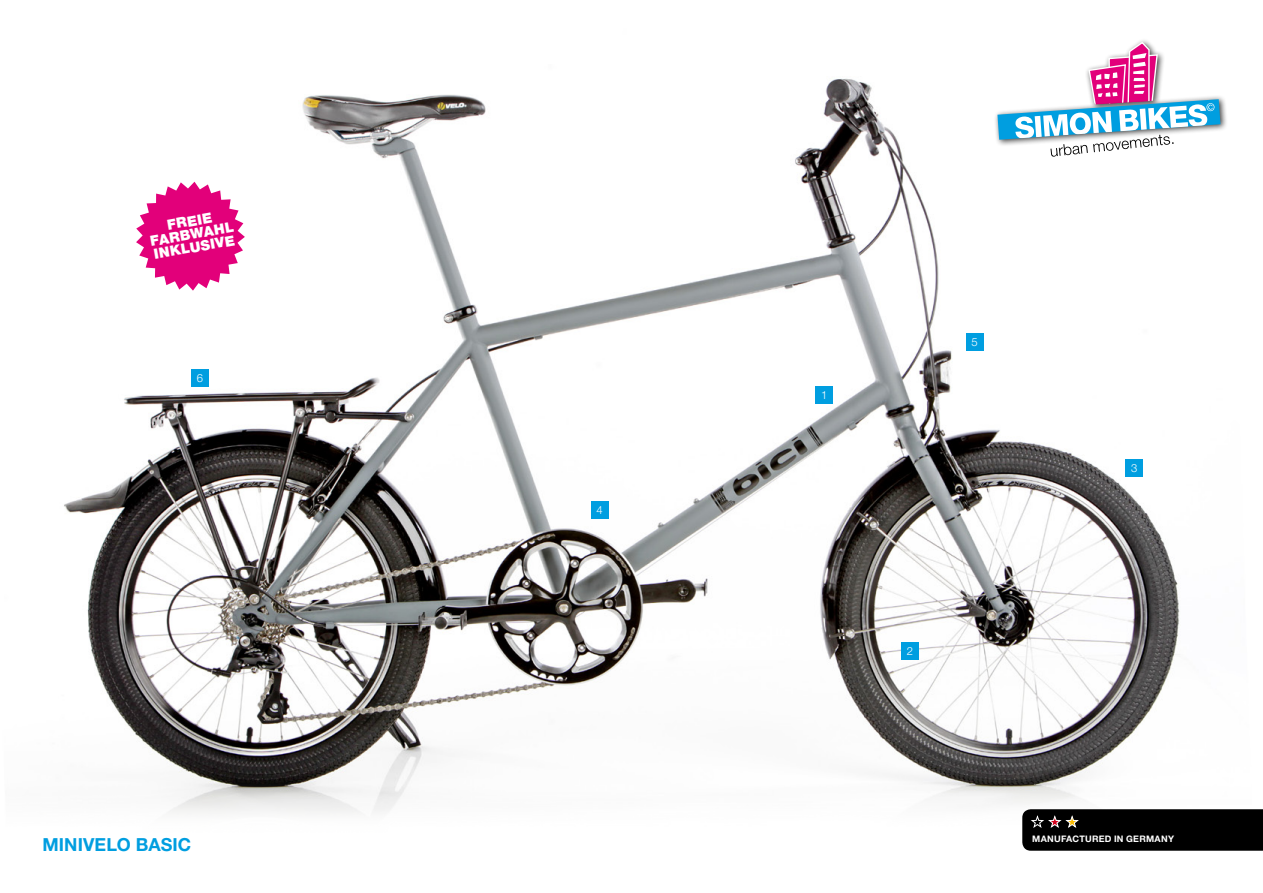
<style>
.page{position:relative;width:1263px;height:893px;background:#fff}
.page>*{position:absolute;margin:0;border:0;box-sizing:border-box;transform-origin:0 0}
.t1{font:700 18px "Helvetica Neue LT Std";letter-spacing:.005em;color:#009ee0}
.t2{font:900 14.1px "Helvetica Neue LT Std";color:#fff}
.t3{font:300 11.25px "Helvetica Neue LT Std";color:#fff}
.t4{font:700 9px "Helvetica Neue LT Std";letter-spacing:.03em;color:#fff}
</style>
<div class="page">
<img style="left:64px;top:78px;width:1116px;height:736px">
<svg style="left:1022px;top:809px;width:241px;height:42px;background:#080707"></svg>
<div style="left:993px;top:95px;width:235px;height:53px;background:#000;opacity:.75"></div>
<svg style="left:997px;top:41px;width:223px;height:116px"></svg>
<div style="left:966px;top:333px;width:17px;height:17px;background:#009ee0"></div>
<div style="left:191px;top:370px;width:17px;height:17px;background:#009ee0"></div>
<div style="left:1126px;top:459px;width:17px;height:17px;background:#009ee0"></div>
<div style="left:816px;top:387px;width:17px;height:17px;background:#009ee0"></div>
<div style="left:591px;top:502px;width:17px;height:17px;background:#009ee0"></div>
<div style="left:901px;top:642px;width:17px;height:17px;background:#009ee0"></div>
<svg style="left:136px;top:182px;width:109px;height:109px"></svg>
<p class="t2" style="left:166px;top:217px;width:47px;rotate:-10deg">FREIE</p>
<p class="t2" style="left:149px;top:233px;width:86px;rotate:-10deg">FARBWAHL</p>
<p class="t2" style="left:152px;top:246px;width:83px;rotate:-10deg">INKLUSIVE</p>
<p class="t3" style="left:197px;top:372px;width:8px">6</p>
<p class="t1" style="left:43px;top:833px;width:150px">MINIVELO BASIC</p>
<p class="t3" style="left:596px;top:503px;width:8px">4</p>
<p class="t3" style="left:821px;top:389px;width:8px">1</p>
<p class="t3" style="left:971px;top:335px;width:8px">5</p>
<p class="t3" style="left:907px;top:644px;width:8px">2</p>
<p class="t3" style="left:1131px;top:461px;width:8px">3</p>
<p class="t4" style="left:1032px;top:833px;width:143px">MANUFACTURED IN GERMANY</p>
</div>
